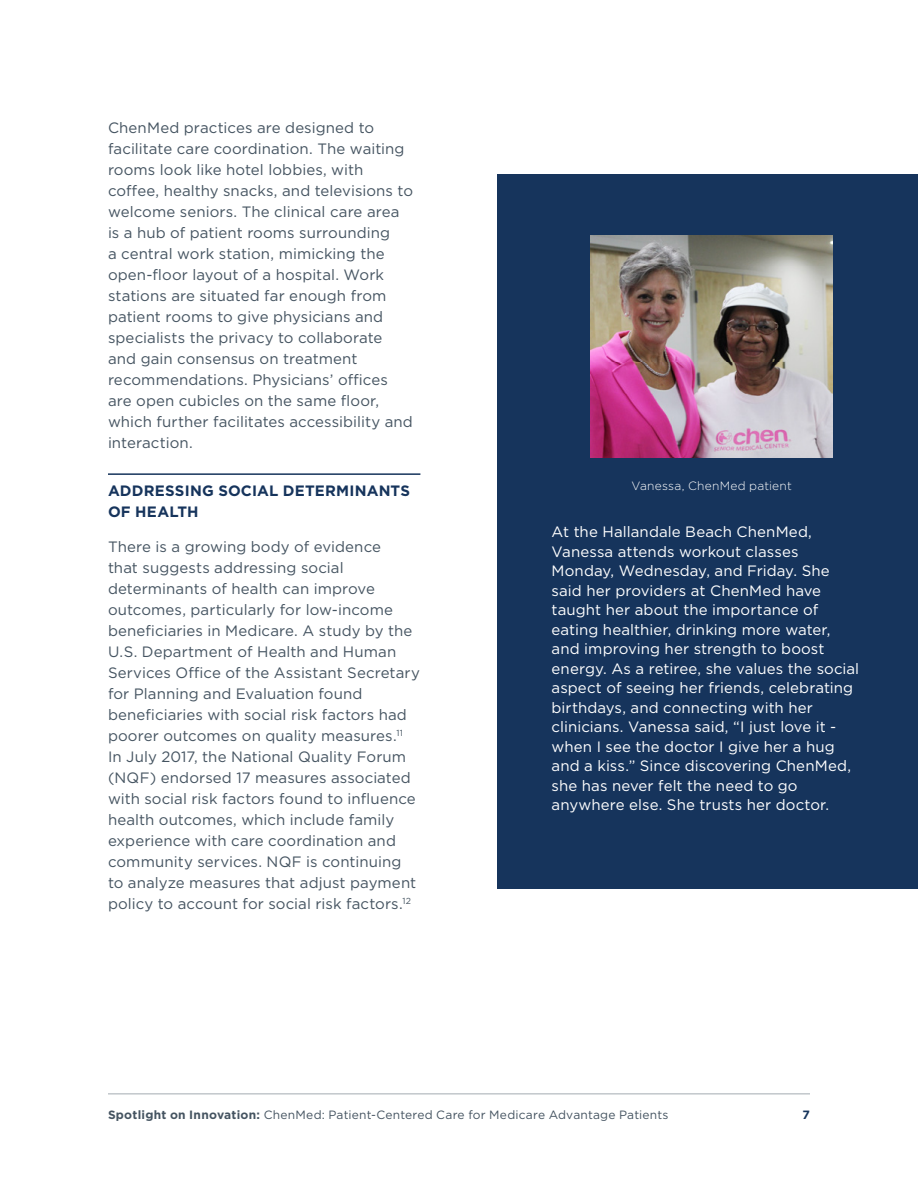
<style>
.page{position:relative;width:918px;height:1188px;background:#fff}
.page>*{position:absolute;margin:0;border:0;box-sizing:border-box;transform-origin:0 0}
.t1{font:15px/21px "Gotham";letter-spacing:.005em;color:#455461}
.t2{font:15px/19.5px "Gotham";letter-spacing:.005em;color:#fff}
.t3{font:700 15px/21px "Gotham";letter-spacing:.01em;color:#16345c}
.t4{font:12px "Gotham";letter-spacing:.015em;color:#455461}
.t5{font:300 12px "Gotham";letter-spacing:.02em;color:#fff}
.t6{font:700 12px "Gotham";color:#16345c}
.s1{font-weight:700}
</style>
<div class="page">
<hr style="left:108px;top:1094px;width:702px;height:1px;background:#455461">
<div style="left:498px;top:174px;width:420px;height:715px;background:#16345c"></div>
<img style="left:591px;top:236px;width:242px;height:221px">
<hr style="left:108px;top:473px;width:312px;height:2px;background:#16345c">
<p class="t1" style="left:108px;top:117px;width:307px">ChenMed practices are designed to facilitate care coordination. The waiting rooms look like hotel lobbies, with coffee, healthy snacks, and televisions to welcome seniors. The clinical care area is a hub of patient rooms surrounding<br>a central work station, mimicking the open-floor layout of a hospital. Work stations are situated far enough from patient rooms to give physicians and specialists the privacy to collaborate and gain consensus on treatment recommendations. Physicians’ offices are open cubicles on the same floor, which further facilitates accessibility and interaction.</p>
<p class="t3" style="left:108px;top:481px;width:304px">ADDRESSING SOCIAL DETERMINANTS<br>OF HEALTH</p>
<p class="t1" style="left:108px;top:536px;width:313px">There is a growing body of evidence<br>that suggests addressing social determinants of health can improve outcomes, particularly for low-income beneficiaries in Medicare. A study by the U.S. Department of Health and Human Services Office of the Assistant Secretary for Planning and Evaluation found beneficiaries with social risk factors had poorer outcomes on quality measures.<sup>11<br></sup>In July 2017, the National Quality Forum (NQF) endorsed 17 measures associated with social risk factors found to influence health outcomes, which include family experience with care coordination and community services. NQF is continuing to analyze measures that adjust payment policy to account for social risk factors.<sup>12</sup></p>
<p class="t5" style="left:631px;top:478px;width:162px">Vanessa, ChenMed patient</p>
<p class="t2" style="left:552px;top:522px;width:309px">At the Hallandale Beach ChenMed, Vanessa attends workout classes Monday, Wednesday, and Friday. She said her providers at ChenMed have taught her about the importance of eating healthier, drinking more water, and improving her strength to boost energy. As a retiree, she values the social aspect of seeing her friends, celebrating birthdays, and connecting with her clinicians. Vanessa said, “I just love it - when I see the doctor I give her a hug and a kiss.” Since discovering ChenMed, she has never felt the need to go anywhere else. She trusts her doctor.</p>
<p class="t4" style="left:108px;top:1107px;width:562px"><span class="s1">Spotlight on Innovation:</span> ChenMed: Patient-Centered Care for Medicare Advantage Patients</p>
<p class="t6" style="left:803px;top:1107px;width:9px">7</p>
</div>
